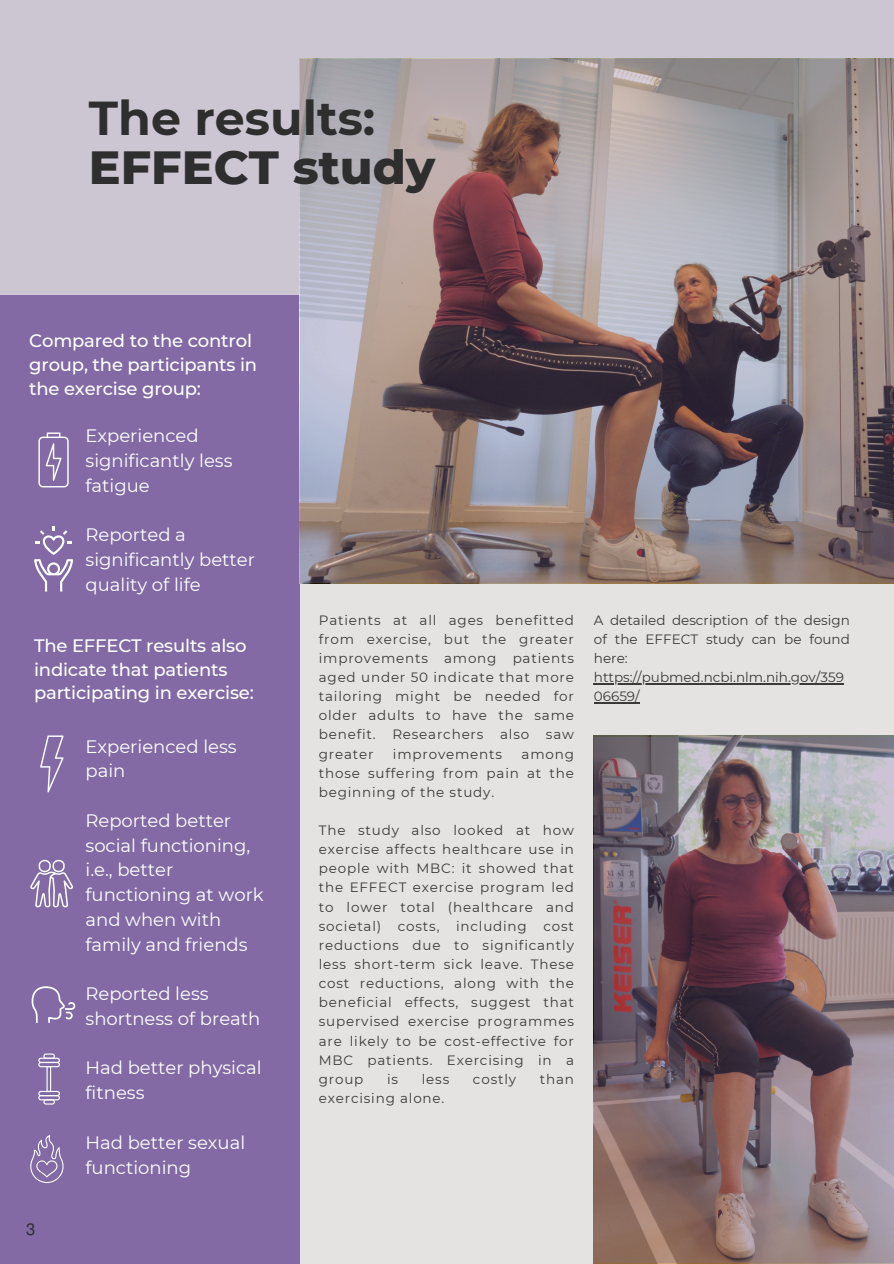
<style>
.page{position:relative;width:894px;height:1264px;background:#fff}
.page>*{position:absolute;margin:0;border:0;box-sizing:border-box;transform-origin:0 0}
.t1{font:700 47.4px/49.5px "Montserrat";color:#2e2e2e}
.t2{font:18px/24.8px "Montserrat";color:#fff}
.t3{font:500 18px/23.7px "Montserrat";letter-spacing:-.01em;color:#fff}
.t4{font:16.5px "Mukti";color:#2e2e2e}
.t5{font:13.5px/19.2px "Montserrat";letter-spacing:.06em;color:#3b3939;text-align:justify}
.t6{font:13.5px/19.2px "Montserrat";color:#3b3939}
.s1{font-weight:800}
</style>
<div class="page">
<div style="left:0;top:0;width:893px;height:1263px;background:#e4e3e2"></div>
<div style="left:0;top:0;width:893px;height:320px;background:#ccc5d2"></div>
<div style="left:0;top:294px;width:299px;height:969px;background:#836aa5"></div>
<img style="left:299px;top:59px;width:594px;height:523px">
<img style="left:593px;top:737px;width:300px;height:525px">
<svg style="left:34px;top:527px;width:39px;height:64px"></svg>
<svg style="left:38px;top:432px;width:31px;height:55px"></svg>
<svg style="left:40px;top:735px;width:24px;height:57px"></svg>
<svg style="left:30px;top:859px;width:43px;height:48px"></svg>
<svg style="left:32px;top:986px;width:43px;height:37px"></svg>
<svg style="left:38px;top:1053px;width:22px;height:51px"></svg>
<hr style="left:593px;top:683px;width:250px;height:1px;background:#3b3939">
<hr style="left:593px;top:702px;width:46px;height:1px;background:#3b3939">
<svg style="left:30px;top:1135px;width:34px;height:47px"></svg>
<h2 class="t1" style="left:89px;top:93px;width:348px">The results:<br><span class="s1">EFFECT study</span></h2>
<h3 class="t3" style="left:29px;top:329px;width:229px">Compared to the control group, the participants in the exercise group:</h3>
<p class="t2" style="left:85px;top:423px;width:148px">Experienced significantly less fatigue</p>
<p class="t2" style="left:85px;top:522px;width:171px">Reported a significantly better quality of life</p>
<p class="t3" style="left:34px;top:633px;width:221px">The EFFECT results also indicate that patients participating in exercise:</p>
<h3 class="t4" style="left:26px;top:1217px;width:11px">3</h3>
<p class="t2" style="left:85px;top:733px;width:153px">Experienced less pain</p>
<p class="t2" style="left:85px;top:808px;width:180px">Reported better social functioning, i.e., better functioning at work and when with family and friends</p>
<h3 class="t2" style="left:85px;top:981px;width:176px">Reported less shortness of breath</h3>
<h3 class="t2" style="left:85px;top:1055px;width:178px">Had better physical fitness</h3>
<h3 class="t2" style="left:85px;top:1129px;width:161px">Had better sexual functioning</h3>
<h3 class="t5" style="left:319px;top:610px;width:256px">Patients at all ages benefitted from exercise, but the greater improvements among patients aged under 50 indicate that more tailoring might be needed for older adults to have the same benefit. Researchers also saw greater</h3>
<h3 class="t5" style="left:393px;top:744px;width:111px">improvements</h3>
<h3 class="t5" style="left:319px;top:744px;width:256px;text-indent:203px">among those suffering from pain at the beginning of the study.</h3>
<h2 class="t5" style="left:319px;top:820px;width:256px">The study also looked at how exercise affects healthcare use in people with MBC: it showed that the EFFECT exercise program led to lower total (healthcare and societal) costs, including cost reductions due to significantly less short-term sick leave. These cost reductions, along with the beneficial effects, suggest that supervised exercise programmes are likely to be cost-effective for MBC patients. Exercising in a group</h2>
<h2 class="t5" style="left:387px;top:1069px;width:13px">is</h2>
<h2 class="t5" style="left:422px;top:1069px;width:29px">less</h2>
<h2 class="t5" style="left:473px;top:1069px;width:45px">costly</h2>
<h2 class="t5" style="left:539px;top:1069px;width:36px">than</h2>
<h2 class="t5" style="left:319px;top:1088px;width:127px">exercising alone.</h2>
<p class="t5" style="left:593px;top:610px;width:257px">A detailed description of the design of the EFFECT study can be found here:</p>
<p class="t6" style="left:593px;top:667px;width:251px">https://pubmed.ncbi.nlm.nih.gov/359<br>06659/</p>
</div>
